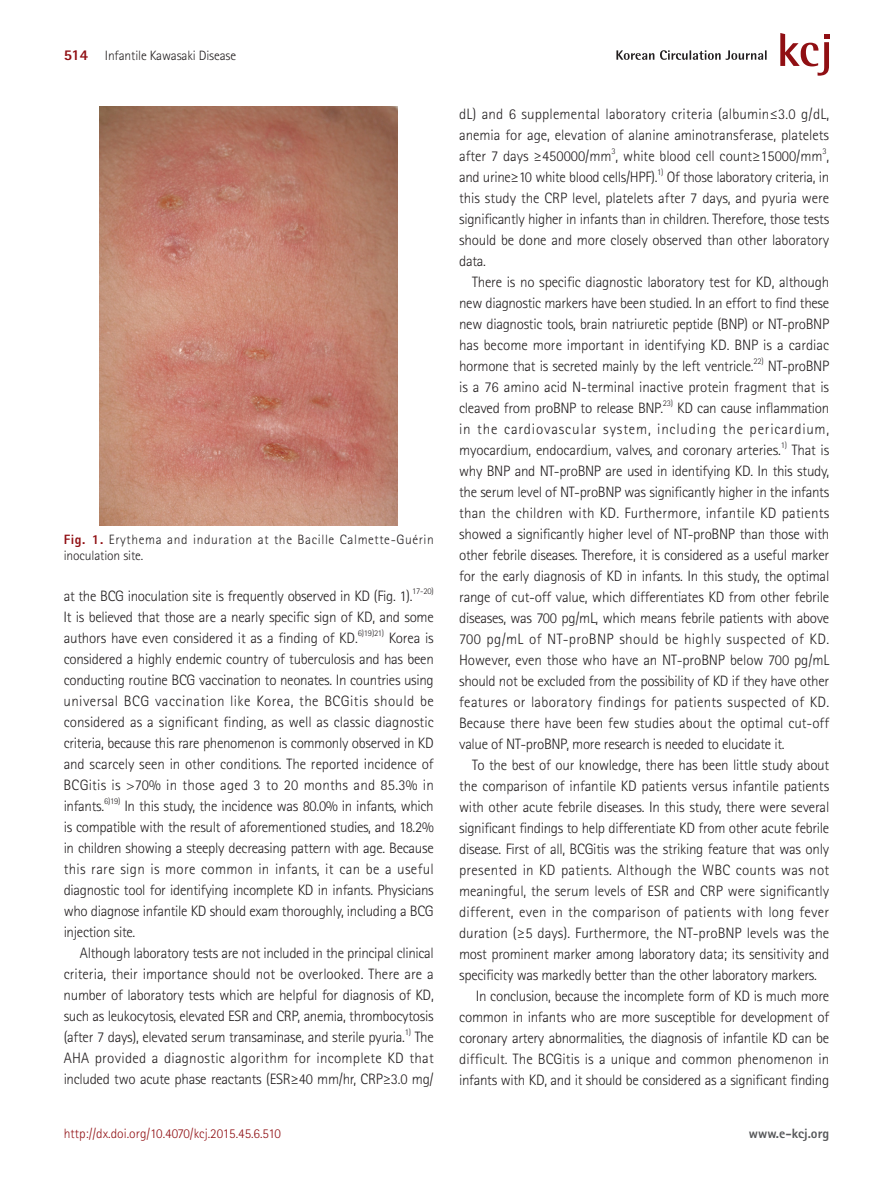
<style>
.page{position:relative;width:893px;height:1191px;background:#fff}
.page>*{position:absolute;margin:0;border:0;box-sizing:border-box;transform-origin:0 0}
.본문{font:300 15px/21px "Rotis Sans Serif Std";letter-spacing:-.02em;color:#231f20;text-align:justify}
.표제목1{font:300 13.5px/16.2px "Rotis Sans Serif Std";letter-spacing:.045em;color:#231f20}
.t1{font:300 13.5px "Rotis Sans Serif Std";color:#900f13}
.표제목1-2{font:300 13.5px "Rotis Sans Serif Std";letter-spacing:-.01em;color:#231f20}
.t2{font:800 13.5px "Rotis Sans Serif Std";color:#57585a}
.본문-2{font:300 8.7px "Rotis Sans Serif Std";letter-spacing:-.02em;color:#231f20}
.s1{font-weight:800;font-size:15px;color:#900f13}
.s2{font-weight:800;color:#900f13}
</style>
<div class="page">
<svg style="left:616px;top:50px;width:151px;height:10px"></svg>
<svg style="left:780px;top:33px;width:49px;height:43px"></svg>
<img style="left:100px;top:106px;width:298px;height:419px">
<p class="표제목1-2" style="left:64px;top:47px;width:174px"><span class="s1">514</span> Infantile Kawasaki Disease</p>
<p class="표제목1" style="left:64px;top:531px;width:372px"><span class="s2">Fig. 1.</span> Erythema and induration at the Bacille Calmette-Guérin inoculation site.</p>
<p class="본문" style="left:64px;top:585px;width:350px">at the BCG inoculation site is frequently observed in KD (Fig. 1).</p>
<p class="본문-2" style="left:412px;top:585px;width:23px">17-20)</p>
<p class="본문" style="left:64px;top:606px;width:372px">It is believed that those are a nearly specific sign of KD, and some authors have even considered it as a finding of KD.</p>
<p class="본문-2" style="left:358px;top:627px;width:28px">6)19)21)</p>
<p class="본문" style="left:64px;top:627px;width:372px;text-indent:325px">Korea is considered a highly endemic country of tuberculosis and has been conducting routine BCG vaccination to neonates. In countries using universal BCG vaccination like Korea, the BCGitis should be considered as a significant finding, as well as classic diagnostic criteria, because this rare phenomenon is commonly observed in KD and scarcely seen in other conditions. The reported incidence of BCGitis is &gt;70% in those aged 3 to 20 months and 85.3% in infants.</p>
<p class="본문-2" style="left:104px;top:795px;width:18px">6)19)</p>
<p class="본문" style="left:64px;top:795px;width:372px;text-indent:61px">In this study, the incidence was 80.0% in infants, which is compatible with the result of aforementioned studies, and 18.2% in children showing a steeply decreasing pattern with age. Because this rare sign is more common in infants, it can be a useful diagnostic tool for identifying incomplete KD in infants. Physicians who diagnose infantile KD should exam thoroughly, including a BCG injection site.</p>
<p class="본문" style="left:64px;top:942px;width:372px;text-indent:16px">Although laboratory tests are not included in the principal clinical criteria, their importance should not be overlooked. There are a number of laboratory tests which are helpful for diagnosis of KD, such as leukocytosis, elevated ESR and CRP, anemia, thrombocytosis (after 7 days), elevated serum transaminase, and sterile pyuria.</p>
<p class="본문-2" style="left:405px;top:1026px;width:8px">1)</p>
<p class="본문" style="left:64px;top:1026px;width:372px;text-indent:351px">The AHA provided a diagnostic algorithm for incomplete KD that included two acute phase reactants (ESR≥40 mm/hr, CRP≥3.0 mg/</p>
<p class="본문" style="left:459px;top:103px;width:372px">dL) and 6 supplemental laboratory criteria (albumin≤3.0 g/dL, anemia for age, elevation of alanine aminotransferase, platelets after 7 days ≥450000/mm , white blood cell count≥15000/mm ,</p>
<p class="본문-2" style="left:611px;top:146px;width:6px">3</p>
<p class="본문-2" style="left:822px;top:146px;width:6px">3</p>
<p class="본문" style="left:459px;top:166px;width:200px">and urine≥10 white blood cells/HPF).</p>
<p class="본문-2" style="left:657px;top:167px;width:8px">1)</p>
<p class="본문" style="left:459px;top:166px;width:372px;text-indent:207px">Of those laboratory criteria, in this study the CRP level, platelets after 7 days, and pyuria were significantly higher in infants than in children. Therefore, those tests should be done and more closely observed than other laboratory data.</p>
<p class="본문" style="left:459px;top:271px;width:372px;text-indent:13px">There is no specific diagnostic laboratory test for KD, although new diagnostic markers have been studied. In an effort to find these new diagnostic tools, brain natriuretic peptide (BNP) or NT-proBNP has become more important in identifying KD. BNP is a cardiac hormone that is secreted mainly by the left ventricle.</p>
<p class="본문-2" style="left:753px;top:356px;width:12px">22)</p>
<p class="본문" style="left:459px;top:355px;width:372px;text-indent:309px">NT-proBNP is a 76 amino acid N-terminal inactive protein fragment that is cleaved from proBNP to release BNP.</p>
<p class="본문-2" style="left:663px;top:398px;width:12px">23)</p>
<p class="본문" style="left:459px;top:397px;width:372px;text-indent:218px">KD can cause inflammation in the cardiovascular system, including the pericardium, myocardium, endocardium, valves, and coronary arteries.</p>
<p class="본문-2" style="left:781px;top:440px;width:8px">1)</p>
<p class="본문" style="left:459px;top:439px;width:372px;text-indent:333px">That is why BNP and NT-proBNP are used in identifying KD. In this study, the serum level of NT-proBNP was significantly higher in the infants than the children with KD. Furthermore, infantile KD patients showed a significantly higher level of NT-proBNP than those with other febrile diseases. Therefore, it is considered as a useful marker for the early diagnosis of KD in infants. In this study, the optimal range of cut-off value, which differentiates KD from other febrile diseases, was 700 pg/mL, which means febrile patients with above 700 pg/mL of NT-proBNP should be highly suspected of KD.<br>However, even those who have an NT-proBNP below 700 pg/mL should not be excluded from the possibility of KD if they have other features or laboratory findings for patients suspected of KD.<br>Because there have been few studies about the optimal cut-off value of NT-proBNP, more research is needed to elucidate it.</p>
<p class="본문" style="left:459px;top:754px;width:372px;text-indent:13px">To the best of our knowledge, there has been little study about the comparison of infantile KD patients versus infantile patients with other acute febrile diseases. In this study, there were several significant findings to help differentiate KD from other acute febrile disease. First of all, BCGitis was the striking feature that was only presented in KD patients. Although the WBC counts was not meaningful, the serum levels of ESR and CRP were significantly different, even in the comparison of patients with long fever duration (≥5 days). Furthermore, the NT-proBNP levels was the most prominent marker among laboratory data; its sensitivity and specificity was markedly better than the other laboratory markers.</p>
<p class="본문" style="left:459px;top:985px;width:372px;text-indent:17px">In conclusion, because the incomplete form of KD is much more common in infants who are more susceptible for development of coronary artery abnormalities, the diagnosis of infantile KD can be difficult. The BCGitis is a unique and common phenomenon in infants with KD, and it should be considered as a significant finding</p>
<p class="t1" style="left:64px;top:1125px;width:219px">http://dx.doi.org/10.4070/kcj.2015.45.6.510</p>
<p class="t2" style="left:749px;top:1124px;width:82px">www.e-kcj.org</p>
</div>
